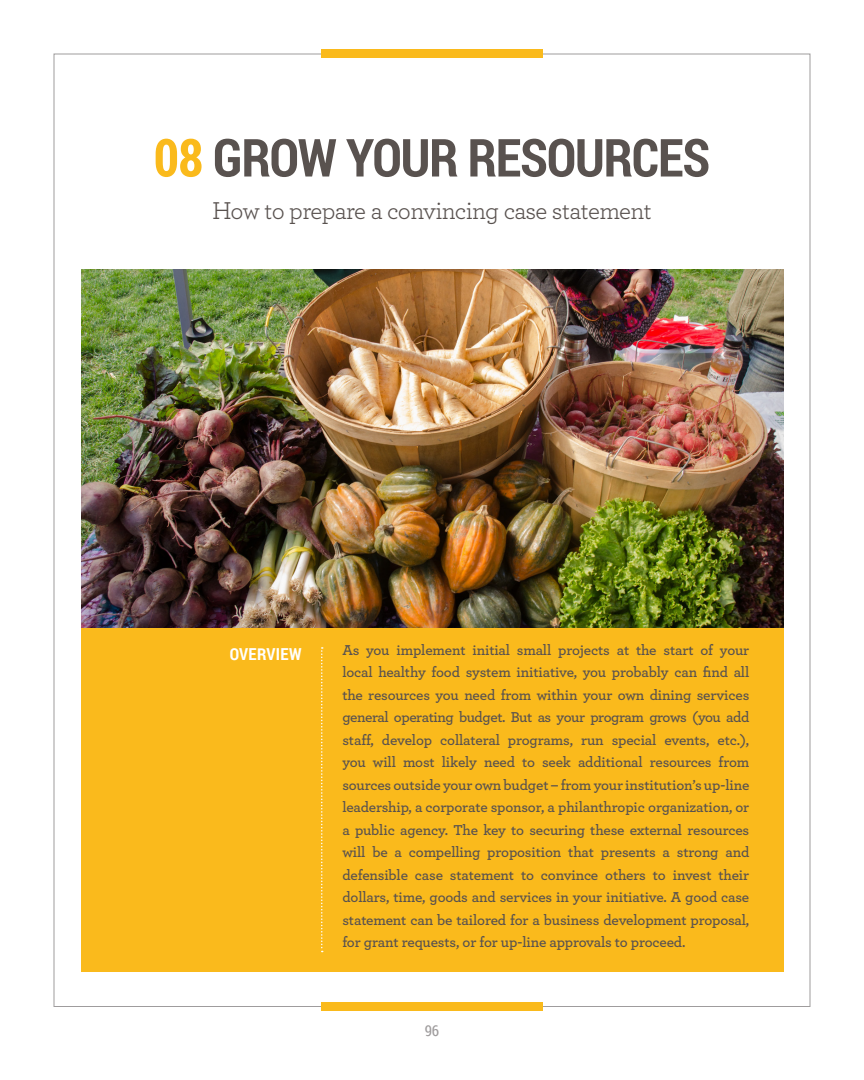
<style>
.page{position:relative;width:864px;height:1080px;background:#fff}
.page>*{position:absolute;margin:0;border:0;box-sizing:border-box;transform-origin:0 0}
.t1{font:700 52.5px "Roboto Condensed";letter-spacing:-.02em;color:#59524f}
.t2{font:25.5px "Archer";letter-spacing:-.025em;color:#59524f}
.t3{font:700 16.5px "Roboto Condensed";letter-spacing:.02em;color:#fff}
.t4{font:600 15px/22.5px "Archer";letter-spacing:-.01em;color:#59524f;text-align:justify}
.t5{font:15px "Roboto Condensed";color:#9f9c9d}
.s1{color:#faba1c}
</style>
<div class="page">
<div style="left:81px;top:627px;width:702px;height:345px;background:#faba1c"></div>
<div style="left:321px;top:49px;width:222px;height:9px;background:#faba1c"></div>
<div style="left:321px;top:1003px;width:222px;height:8px;background:#faba1c"></div>
<img style="left:81px;top:270px;width:702px;height:357px">
<svg style="left:321px;top:647px;width:2px;height:305px"></svg>
<p class="t1" style="left:154px;top:121px;width:558px"><span class="s1">08</span> GROW YOUR RESOURCES</p>
<p class="t2" style="left:212px;top:194px;width:441px">How to prepare a convincing case statement</p>
<p class="t3" style="left:230px;top:643px;width:73px">OVERVIEW</p>
<p class="t4" style="left:342px;top:638px;width:409px">As you implement initial small projects at the start of your local healthy food system initiative, you probably can find all the resources you need from within your own dining services general operating budget. But as your program grows (you add staff, develop collateral programs, run special events, etc.), you will most likely need to seek additional resources from sources outside your own budget – from your institution’s up-line leadership, a corporate sponsor, a philanthropic organization, or a public agency. The key to securing these external resources will be a compelling proposition that presents a strong and defensible case statement to convince others to invest their dollars, time, goods and services in your initiative. A good case statement can be tailored for a business development proposal, for grant requests, or for up-line approvals to proceed.</p>
<p class="t5" style="left:425px;top:1020px;width:16px">96</p>
</div>
